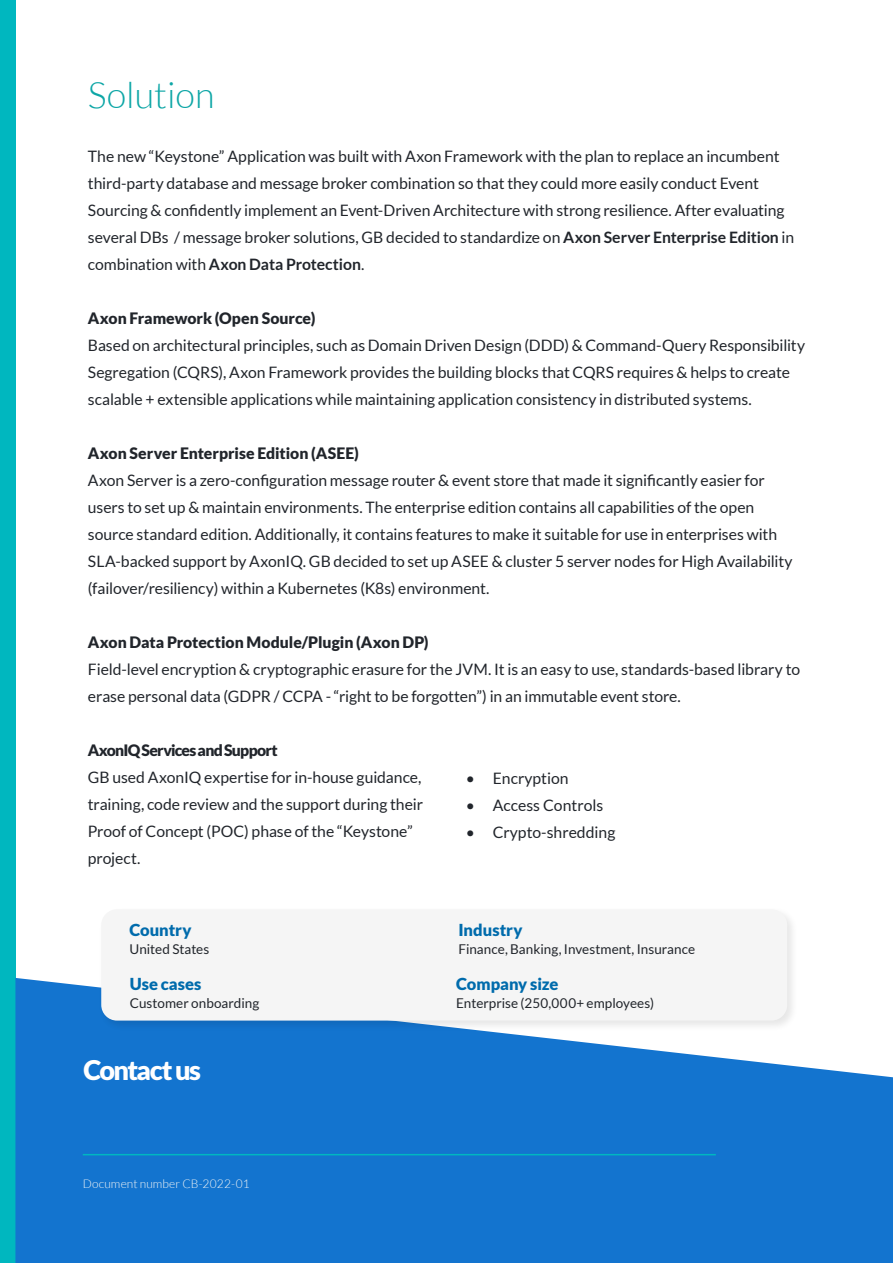
<style>
.page{position:relative;width:893px;height:1263px;background:#fff}
.page>*{position:absolute;margin:0;border:0;box-sizing:border-box;transform-origin:0 0}
.t1{font:300 36px "Lato";color:#0da6a6}
.t2{font:900 27px "Lato";letter-spacing:-.055em;color:#fff}
.t3{font:900 16.5px "Lato";color:#006bac}
.t4{font:15.75px/27px "Lato";letter-spacing:-.005em;color:#21252b}
.t5{font:900 15.75px "Lato";letter-spacing:-.005em;color:#21252b}
.t6{font:900 15.75px "Lato";letter-spacing:-.05em;color:#21252b}
.t7{font:13.5px "Lato";letter-spacing:.005em;color:#21252b}
.t8{font:300 12px "Lato";letter-spacing:.01em;color:#f5f6f6}
.s1{font-weight:700}
</style>
<div class="page">
<div style="left:0;top:0;width:16px;height:1263px;background:#00b7bf"></div>
<svg style="left:15px;top:978px;width:878px;height:285px;background:#227dd2"></svg>
<div style="left:98px;top:906px;width:701px;height:126px;background:#000;opacity:.1"></div>
<div style="left:101px;top:909px;width:686px;height:111px;background:#f5f5f5;border-radius:16px"></div>
<hr style="left:83px;top:1154px;width:633px;height:1px;background:#00b7c0">
<h1 class="t1" style="left:88px;top:76px;width:128px">Solution</h1>
<p class="t4" style="left:88px;top:143px;width:708px">The new “Keystone” Application was built with Axon Framework with the plan to replace an incumbent third-party database and message broker combination so that they could more easily conduct Event Sourcing &amp; confidently implement an Event-Driven Architecture with strong resilience. After evaluating several DBs / message broker solutions, GB decided to standardize on <span class="s1">Axon Server Enterprise Edition</span> in combination with <span class="s1">Axon Data Protection</span>.</p>
<p class="t5" style="left:88px;top:309px;width:229px">Axon Framework (Open Source)</p>
<p class="t4" style="left:88px;top:332px;width:719px">Based on architectural principles, such as Domain Driven Design (DDD) &amp; Command-Query Responsibility<br>Segregation (CQRS), Axon Framework provides the building blocks that CQRS requires &amp; helps to create scalable + extensible applications while maintaining application consistency in distributed systems.</p>
<p class="t5" style="left:88px;top:444px;width:272px">Axon Server Enterprise Edition (ASEE)</p>
<p class="t4" style="left:88px;top:467px;width:706px">Axon Server is a zero-configuration message router &amp; event store that made it significantly easier for users to set up &amp; maintain environments. The enterprise edition contains all capabilities of the open source standard edition. Additionally, it contains features to make it suitable for use in enterprises with SLA-backed support by AxonIQ. GB decided to set up ASEE &amp; cluster 5 server nodes for High Availability (failover/resiliency) within a Kubernetes (K8s) environment.</p>
<p class="t5" style="left:88px;top:633px;width:342px">Axon Data Protection Module/Plugin (Axon DP)</p>
<p class="t4" style="left:88px;top:656px;width:714px">Field-level encryption &amp; cryptographic erasure for the JVM. It is an easy to use, standards-based library to erase personal data (GDPR / CCPA - “right to be forgotten”) in an immutable event store.</p>
<p class="t6" style="left:88px;top:741px;width:192px">AxonIQ Services and Support</p>
<p class="t4" style="left:88px;top:764px;width:337px">GB used AxonIQ expertise for in-house guidance, training, code review and the support during their Proof of Concept (POC) phase of the “Keystone” project.</p>
<p class="t3" style="left:129px;top:920px;width:63px">Country</p>
<p class="t7" style="left:129px;top:942px;width:81px">United States</p>
<p class="t3" style="left:130px;top:974px;width:73px">Use cases</p>
<p class="t7" style="left:130px;top:996px;width:131px">Customer onboarding</p>
<h2 class="t2" style="left:83px;top:1054px;width:119px">Contact us</h2>
<p class="t4" style="left:466px;top:764px;width:104px">• Encryption</p>
<p class="t4" style="left:466px;top:791px;width:139px">• Access Controls</p>
<p class="t4" style="left:466px;top:818px;width:151px">• Crypto-shredding</p>
<p class="t3" style="left:458px;top:920px;width:66px">Industry</p>
<p class="t7" style="left:458px;top:942px;width:238px">Finance, Banking, Investment, Insurance</p>
<p class="t3" style="left:456px;top:974px;width:104px">Company size</p>
<p class="t7" style="left:456px;top:996px;width:199px">Enterprise (250,000+ employees)</p>
<p class="t8" style="left:83px;top:1177px;width:168px">Document number CB-2022-01</p>
</div>
